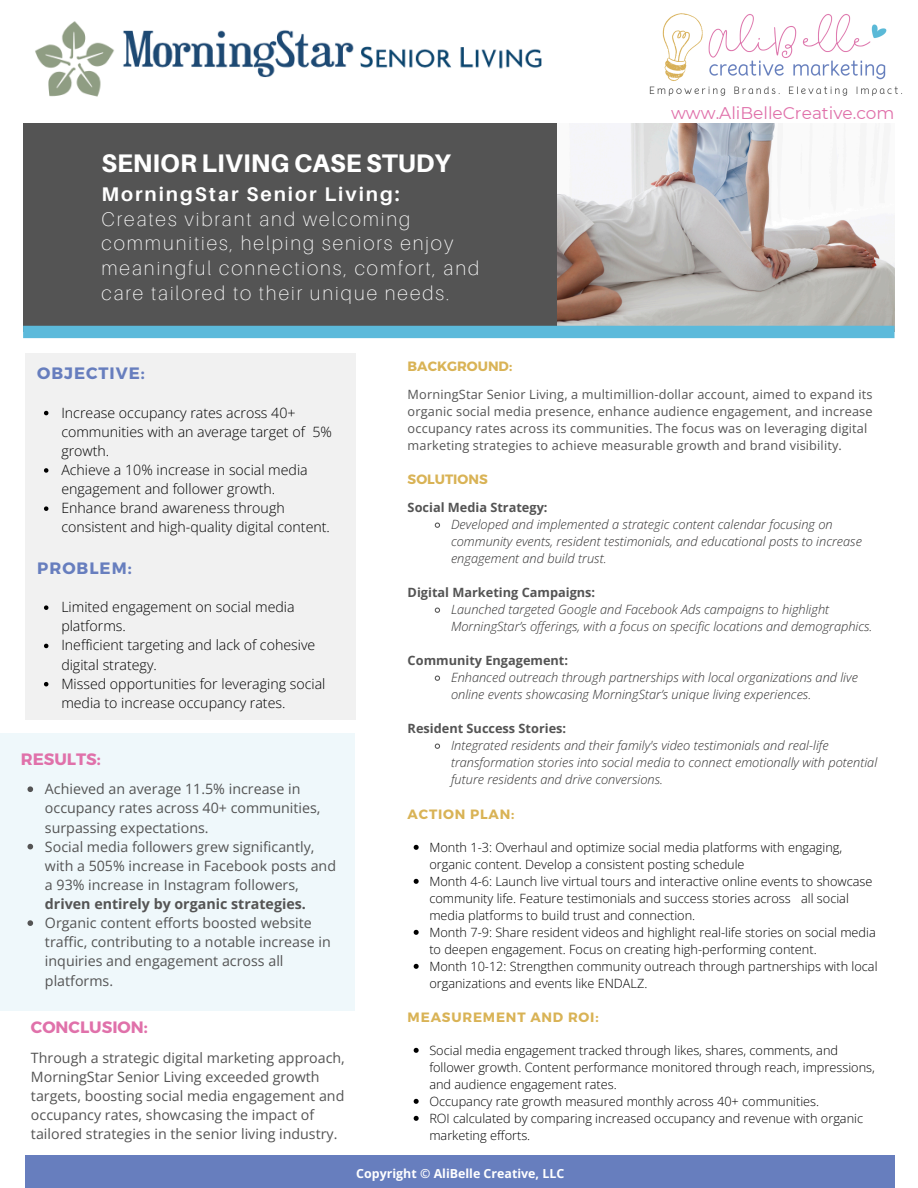
<style>
.page{position:relative;width:918px;height:1188px;background:#fff}
.page>*{position:absolute;margin:0;border:0;box-sizing:border-box;transform-origin:0 0}
.t1{font:800 25.35px "Aileron";color:#fff}
.t2{font:100 19.8px/24.8px "Aileron";letter-spacing:.1em;color:#fff}
.t3{font:16.95px "Montserrat";color:#e071aa}
.t4{font:700 16.5px "Montserrat";color:#e071aa}
.t5{font:700 16.5px "Montserrat";letter-spacing:.06em;color:#677ebe}
.t6{font:14.25px/19.2px "Open Sans";color:#545454}
.t7{font:300 14.25px/19.2px "Open Sans";color:#000}
.t8{font:700 13.5px "Montserrat";letter-spacing:.06em;color:#d9b356}
.t9{font:700 13.5px "Montserrat";color:#d9b356}
.t10{font:300 12.75px/17px "Open Sans";color:#000}
.t11{font:italic 300 12.75px/17px "Open Sans";color:#302f2f}
.t12{font:12.75px/17px "Open Sans";letter-spacing:.015em;color:#545454}
.t13{font:700 12.75px "Open Sans";color:#545454}
.t14{font:700 12.45px "Open Sans";color:#fff}
.s1{font-weight:700}
</style>
<div class="page">
<img style="left:557px;top:124px;width:338px;height:202px">
<div style="left:23px;top:124px;width:534px;height:208px;background:#545454"></div>
<div style="left:23px;top:326px;width:872px;height:12px;background:#5cbadb"></div>
<div style="left:25px;top:354px;width:330px;height:366px;background:#f1f1f1"></div>
<div style="left:25px;top:1156px;width:869px;height:32px;background:#677ebe"></div>
<div style="left:0;top:733px;width:355px;height:278px;background:#eff8fb"></div>
<img style="left:649px;top:13px;width:254px;height:83px">
<img style="left:35px;top:21px;width:507px;height:76px">
<div style="left:120px;top:79px;width:319px;height:29px;background:#fff"></div>
<svg style="left:434px;top:522px;width:6px;height:6px"></svg>
<svg style="left:434px;top:607px;width:6px;height:6px"></svg>
<svg style="left:434px;top:675px;width:6px;height:6px"></svg>
<svg style="left:434px;top:743px;width:6px;height:6px"></svg>
<svg style="left:44px;top:411px;width:4px;height:4px"></svg>
<svg style="left:44px;top:468px;width:4px;height:5px"></svg>
<svg style="left:44px;top:506px;width:4px;height:5px"></svg>
<svg style="left:44px;top:605px;width:4px;height:5px"></svg>
<svg style="left:44px;top:644px;width:4px;height:4px"></svg>
<svg style="left:44px;top:682px;width:4px;height:4px"></svg>
<svg style="left:414px;top:845px;width:5px;height:5px"></svg>
<svg style="left:414px;top:879px;width:5px;height:5px"></svg>
<svg style="left:414px;top:930px;width:5px;height:5px"></svg>
<svg style="left:414px;top:964px;width:5px;height:5px"></svg>
<svg style="left:414px;top:1048px;width:5px;height:5px"></svg>
<svg style="left:414px;top:1099px;width:5px;height:5px"></svg>
<svg style="left:414px;top:1116px;width:5px;height:5px"></svg>
<svg style="left:27px;top:786px;width:6px;height:6px"></svg>
<svg style="left:27px;top:844px;width:6px;height:5px"></svg>
<svg style="left:27px;top:920px;width:6px;height:6px"></svg>
<p class="t1" style="left:101px;top:148px;width:351px">SENIOR LIVING CASE STUDY</p>
<h3 class="t2" style="left:101px;top:181px;width:379px"><span class="s1">MorningStar Senior Living:<br></span>Creates vibrant and welcoming communities, helping seniors enjoy meaningful connections, comfort, and care tailored to their unique needs.</h3>
<h5 class="t3" style="left:671px;top:103px;width:225px">www.AliBelleCreative.com</h5>
<h3 class="t5" style="left:37px;top:363px;width:109px">OBJECTIVE:</h3>
<p class="t7" style="left:61px;top:402px;width:272px">Increase occupancy rates across 40+ communities with an average target of 5% growth.</p>
<p class="t7" style="left:61px;top:460px;width:248px">Achieve a 10% increase in social media engagement and follower growth.</p>
<p class="t7" style="left:61px;top:498px;width:270px">Enhance brand awareness through consistent and high-quality digital content.</p>
<h3 class="t5" style="left:37px;top:557px;width:96px">PROBLEM:</h3>
<p class="t7" style="left:61px;top:597px;width:235px">Limited engagement on social media platforms.</p>
<p class="t7" style="left:61px;top:635px;width:255px">Inefficient targeting and lack of cohesive digital strategy.</p>
<p class="t7" style="left:61px;top:674px;width:266px">Missed opportunities for leveraging social media to increase occupancy rates.</p>
<p class="t4" style="left:21px;top:748px;width:82px">RESULTS:</p>
<p class="t6" style="left:45px;top:779px;width:277px">Achieved an average 11.5% increase in occupancy rates across 40+ communities, surpassing expectations.</p>
<h5 class="t6" style="left:45px;top:837px;width:293px">Social media followers grew significantly, with a 505% increase in Facebook posts and a 93% increase in Instagram followers, <span class="s1">driven entirely by organic strategies.</span></h5>
<p class="t6" style="left:45px;top:913px;width:287px">Organic content efforts boosted website traffic, contributing to a notable increase in inquiries and engagement across all platforms.</p>
<p class="t4" style="left:31px;top:1017px;width:118px">CONCLUSION:</p>
<p class="t6" style="left:31px;top:1048px;width:315px">Through a strategic digital marketing approach, MorningStar Senior Living exceeded growth targets, boosting social media engagement and occupancy rates, showcasing the impact of tailored strategies in the senior living industry.</p>
<p class="t9" style="left:408px;top:357px;width:106px">BACKGROUND:</p>
<p class="t12" style="left:408px;top:386px;width:467px">MorningStar Senior Living, a multimillion-dollar account, aimed to expand its organic social media presence, enhance audience engagement, and increase occupancy rates across its communities. The focus was on leveraging digital marketing strategies to achieve measurable growth and brand visibility.</p>
<p class="t9" style="left:408px;top:470px;width:82px">SOLUTIONS</p>
<p class="t13" style="left:408px;top:499px;width:141px">Social Media Strategy:</p>
<p class="t11" style="left:451px;top:516px;width:413px">Developed and implemented a strategic content calendar focusing on community events, resident testimonials, and educational posts to increase engagement and build trust.</p>
<h4 class="t13" style="left:408px;top:584px;width:189px">Digital Marketing Campaigns:</h4>
<h1 class="t11" style="left:451px;top:601px;width:423px">Launched targeted Google and Facebook Ads campaigns to highlight<br>MorningStar’s offerings, with a focus on specific locations and demographics.</h1>
<h2 class="t13" style="left:408px;top:652px;width:162px">Community Engagement:</h2>
<p class="t11" style="left:451px;top:669px;width:408px">Enhanced outreach through partnerships with local organizations and live online events showcasing MorningStar’s unique living experiences.</p>
<p class="t13" style="left:408px;top:720px;width:160px">Resident Success Stories:</p>
<h3 class="t11" style="left:451px;top:737px;width:428px">Integrated residents and their family's video testimonials and real-life transformation stories into social media to connect emotionally with potential future residents and drive conversions.</h3>
<p class="t8" style="left:408px;top:805px;width:108px">ACTION PLAN:</p>
<p class="t10" style="left:429px;top:838px;width:450px">Month 1-3: Overhaul and optimize social media platforms with engaging, organic content. Develop a consistent posting schedule<br>Month 4-6: Launch live virtual tours and interactive online events to showcase community life. Feature testimonials and success stories across all social media platforms to build trust and connection.<br>Month 7-9: Share resident videos and highlight real-life stories on social media to deepen engagement. Focus on creating high-performing content.<br>Month 10-12: Strengthen community outreach through partnerships with local organizations and events like ENDALZ.</p>
<p class="t8" style="left:408px;top:1008px;width:193px">MEASUREMENT AND ROI:</p>
<p class="t10" style="left:429px;top:1041px;width:447px">Social media engagement tracked through likes, shares, comments, and follower growth. Content performance monitored through reach, impressions, and audience engagement rates.<br>Occupancy rate growth measured monthly across 40+ communities.<br>ROI calculated by comparing increased occupancy and revenue with organic marketing efforts.</p>
<p class="t14" style="left:356px;top:1165px;width:210px">Copyright © AliBelle Creative, LLC</p>
</div>
